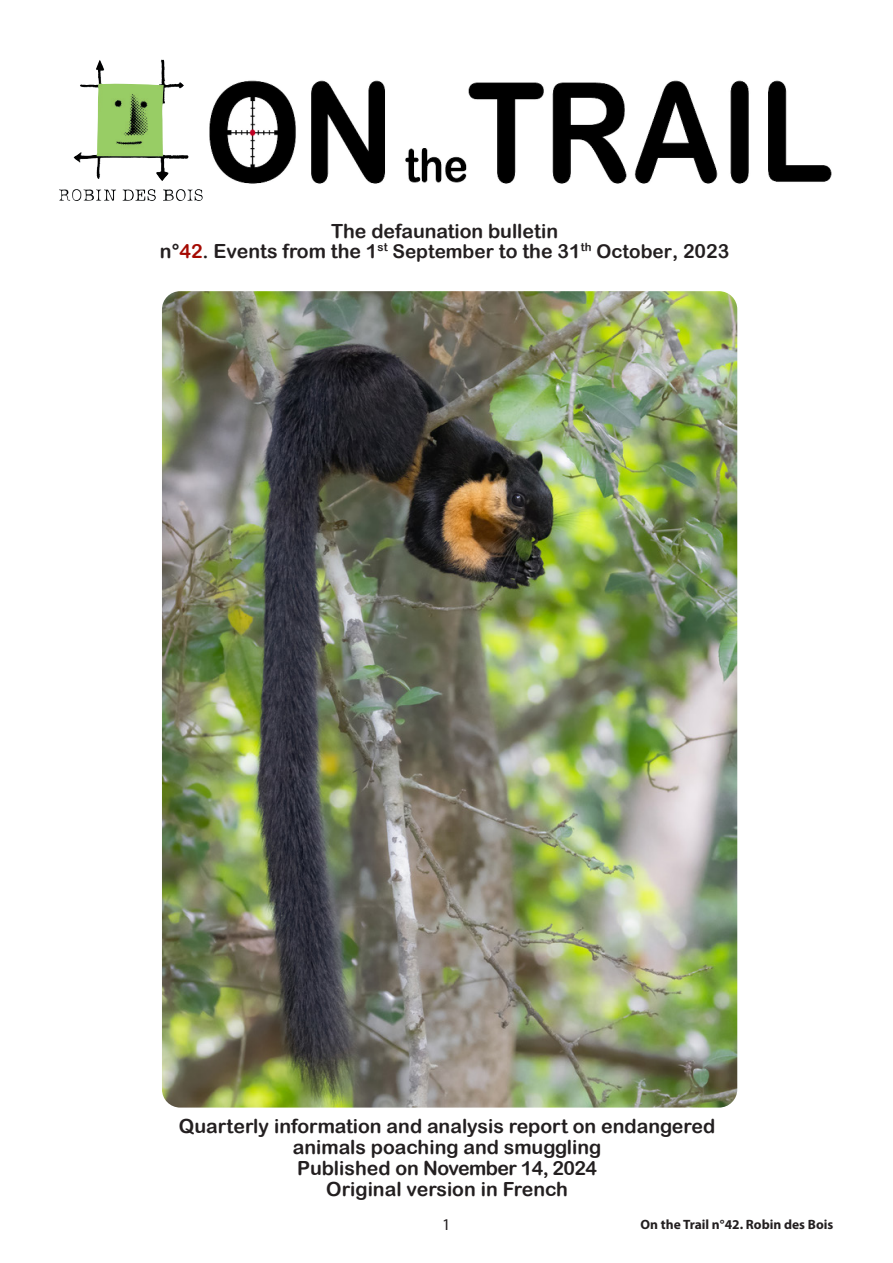
<style>
.page{position:relative;width:893px;height:1263px;background:#fff}
.page>*{position:absolute;margin:0;border:0;box-sizing:border-box;transform-origin:0 0}
.t1{font:19.5px "Arial Rounded MT Bold";color:#231f20}
.t2{font:19.5px "Arial Rounded MT Bold";letter-spacing:-.03em;color:#231f20}
.t3{font:16.5px "Myriad Pro";color:#231f20}
.t4{font:700 13.5px "Myriad Pro";color:#231f20}
.s1{color:#a50a02}
.s2{font-size:18.9px}
</style>
<div class="page">
<img style="left:162px;top:291px;width:575px;height:816px">
<img style="left:59px;top:189px;width:144px;height:12px">
<img style="left:209px;top:80px;width:623px;height:104px">
<p class="t1" style="left:331px;top:220px;width:228px">The defaunation bulletin</p>
<p class="t1" style="left:160px;top:239px;width:571px">n°<span class="s1">42</span>. Events from the 1<sup>st</sup> <span class="s2">September</span> to the 31<sup>th</sup> <span class="s2">October</span>, 2023</p>
<p class="t1" style="left:179px;top:1114px;width:538px">Quarterly information and analysis report on endangered</p>
<p class="t1" style="left:293px;top:1135px;width:310px">animals poaching and smuggling</p>
<p class="t2" style="left:297px;top:1156px;width:301px">Published on November 14, 2024</p>
<p class="t1" style="left:326px;top:1177px;width:243px">Original version in French</p>
<p class="t3" style="left:442px;top:1214px;width:10px">1</p>
<p class="t4" style="left:640px;top:1215px;width:194px">On the Trail n°42. Robin des Bois</p>
</div>
